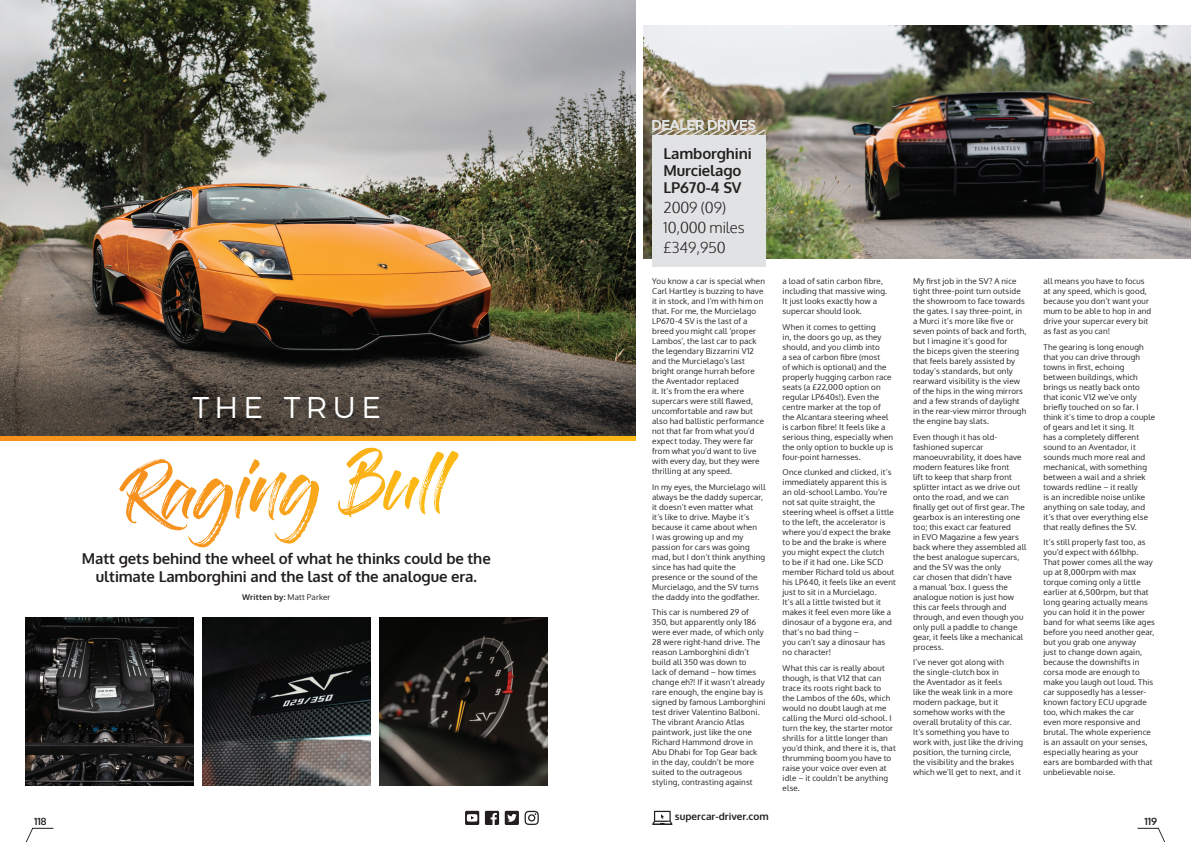
<style>
.page{position:relative;width:1191px;height:842px;background:#fff}
.page>*{position:absolute;margin:0;border:0;box-sizing:border-box;transform-origin:0 0}
.t1{font:300 30px "Montserrat";letter-spacing:.175em;color:#fff}
.t2{font:700 15px/17px "Oxygen";letter-spacing:-.01em;color:#231f20}
.t3{font:300 15px/19.8px "Oxygen";letter-spacing:-.01em;color:#231f20}
.t4{font:700 10px "Oxygen";color:#231f20}
.t5{font:8px/10px "Oxygen";letter-spacing:.02em;color:#231f20}
.t6{font:700 8px "Oxygen";letter-spacing:.015em;color:#231f20}
.s1{font-weight:400}
</style>
<div class="page">
<img style="left:643px;top:26px;width:548px;height:233px">
<svg style="left:0;top:435px;width:635px;height:6px;background:#db931f"></svg>
<div style="left:652px;top:136px;width:113px;height:131px;background:#e1e2e4"></div>
<svg style="left:652px;top:120px;width:114px;height:16px;background:#b4ad9c"></svg>
<img style="left:0;top:0;width:635px;height:435px">
<img style="left:26px;top:617px;width:168px;height:168px">
<img style="left:202px;top:617px;width:168px;height:168px">
<img style="left:379px;top:617px;width:168px;height:168px">
<svg style="left:1137px;top:827px;width:29px;height:15px"></svg>
<svg style="left:25px;top:827px;width:29px;height:15px"></svg>
<svg style="left:465px;top:811px;width:14px;height:14px"></svg>
<svg style="left:485px;top:811px;width:14px;height:14px"></svg>
<svg style="left:505px;top:811px;width:34px;height:14px"></svg>
<svg style="left:652px;top:811px;width:20px;height:14px"></svg>
<svg style="left:346px;top:448px;width:33px;height:25px"></svg>
<h1 class="t1" style="left:192px;top:384px;width:190px">THE TRUE</h1>
<h2 class="t2" style="left:82px;top:549px;width:410px;line-height:18px;text-align:center">Matt gets behind the wheel of what he thinks could be the ultimate Lamborghini and the last of the analogue era.</h2>
<p class="t6" style="left:242px;top:592px;width:90px">Written by: <span class="s1">Matt Parker</span></p>
<h2 class="t2" style="left:663px;top:146px;width:90px">Lamborghini<br>Murcielago<br>LP670-4 SV</h2>
<h2 class="t3" style="left:663px;top:198px;width:83px">2009 (09)<br>10,000 miles £349,950</h2>
<p class="t5" style="left:652px;top:276px;width:114px">You know a car is special when<br>Carl Hartley is buzzing to have it in stock, and I’m with him on that. For me, the Murcielago<br>LP670-4 SV is the last of a breed you might call ‘proper<br>Lambos’, the last car to pack the legendary Bizzarrini V12 and the Murcielago’s last bright orange hurrah before the Aventador replaced<br>it. It’s from the era where supercars were still flawed, uncomfortable and raw but also had ballistic performance not that far from what you’d expect today. They were far from what you’d want to live with every day, but they were thrilling at any speed.</p>
<p class="t5" style="left:652px;top:482px;width:115px">In my eyes, the Murcielago will always be the daddy supercar, it doesn’t even matter what it’s like to drive. Maybe it’s because it came about when<br>I was growing up and my passion for cars was going mad, but I don’t think anything since has had quite the presence or the sound of the<br>Murcielago, and the SV turns the daddy into the godfather.</p>
<p class="t5" style="left:652px;top:607px;width:115px">This car is numbered 29 of<br>350, but apparently only 186 were ever made, of which only<br>28 were right-hand drive. The reason Lamborghini didn’t build all 350 was down to<br>lack of demand – how times change eh?! If it wasn’t already rare enough, the engine bay is signed by famous Lamborghini test driver Valentino Balboni.<br>The vibrant Arancio Atlas paintwork, just like the one<br>Richard Hammond drove in<br>Abu Dhabi for Top Gear back in the day, couldn’t be more suited to the outrageous styling, contrasting against</p>
<p class="t5" style="left:782px;top:276px;width:106px">a load of satin carbon fibre, including that massive wing.<br>It just looks exactly how a supercar should look.</p>
<p class="t5" style="left:782px;top:322px;width:112px">When it comes to getting<br>in, the doors go up, as they should, and you climb into<br>a sea of carbon fibre (most<br>of which is optional) and the properly hugging carbon race seats (a £22,000 option on regular LP640s!). Even the centre marker at the top of the Alcantara steering wheel is carbon fibre! It feels like a serious thing, especially when the only option to buckle up is four-point harnesses.</p>
<p class="t5" style="left:782px;top:467px;width:115px">Once clunked and clicked, it’s immediately apparent this is an old-school Lambo. You’re not sat quite straight, the steering wheel is offset a little to the left, the accelerator is where you’d expect the brake to be and the brake is where you might expect the clutch<br>to be if it had one. Like SCD member Richard told us about his LP640, it feels like an event just to sit in a Murcielago.<br>It’s all a little twisted but it makes it feel even more like a dinosaur of a bygone era, and that’s no bad thing –<br>you can’t say a dinosaur has no character!</p>
<p class="t5" style="left:782px;top:663px;width:115px">What this car is really about though, is that V12 that can trace its roots right back to<br>the Lambos of the 60s, which would no doubt laugh at me calling the Murci old-school. I turn the key, the starter motor shrills for a little longer than you’d think, and there it is, that thrumming boom you have to raise your voice over even at idle – it couldn’t be anything else.</p>
<p class="t5" style="left:913px;top:276px;width:115px">My first job in the SV? A nice tight three-point turn outside the showroom to face towards the gates. I say three-point, in a Murci it’s more like five or seven points of back and forth, but I imagine it’s good for<br>the biceps given the steering that feels barely assisted by today’s standards, but only rearward visibility is the view of the hips in the wing mirrors and a few strands of daylight in the rear-view mirror through the engine bay slats.</p>
<p class="t5" style="left:913px;top:432px;width:115px">Even though it has old&shy;fashioned supercar manoeuvrability, it does have modern features like front<br>lift to keep that sharp front splitter intact as we drive out onto the road, and we can finally get out of first gear. The gearbox is an interesting one too; this exact car featured<br>in EVO Magazine a few years back where they assembled all the best analogue supercars, and the SV was the only<br>car chosen that didn’t have<br>a manual ‘box. I guess the analogue notion is just how this car feels through and through, and even though you only pull a paddle to change gear, it feels like a mechanical process.</p>
<p class="t5" style="left:913px;top:657px;width:112px">I’ve never got along with<br>the single-clutch box in<br>the Aventador as it feels<br>like the weak link in a more modern package, but it somehow works with the overall brutality of this car.<br>It’s something you have to work with, just like the driving position, the turning circle, the visibility and the brakes which we’ll get to next, and it</p>
<p class="t5" style="left:1043px;top:276px;width:109px">all means you have to focus at any speed, which is good, because you don’t want your mum to be able to hop in and drive your supercar every bit as fast as you can!</p>
<p class="t5" style="left:1043px;top:342px;width:113px">The gearing is long enough that you can drive through towns in first, echoing between buildings, which brings us neatly back onto that iconic V12 we’ve only briefly touched on so far. I think it’s time to drop a couple of gears and let it sing. It<br>has a completely different sound to an Aventador, it sounds much more real and mechanical, with something between a wail and a shriek towards redline – it really<br>is an incredible noise unlike anything on sale today, and it’s that over everything else that really defines the SV.</p>
<p class="t5" style="left:1043px;top:537px;width:113px">It’s still properly fast too, as you’d expect with 661bhp.<br>That power comes all the way up at 8,000rpm with max torque coming only a little earlier at 6,500rpm, but that long gearing actually means you can hold it in the power band for what seems like ages before you need another gear, but you grab one anyway<br>just to change down again, because the downshifts in corsa mode are enough to make you laugh out loud. This car supposedly has a lesser&shy;known factory ECU upgrade too, which makes the car<br>even more responsive and brutal. The whole experience is an assault on your senses, especially hearing as your ears are bombarded with that unbelievable noise.</p>
<p class="t4" style="left:34px;top:815px;width:14px">118</p>
<p class="t4" style="left:675px;top:810px;width:95px">supercar-driver.com</p>
<p class="t4" style="left:1144px;top:815px;width:14px">119</p>
</div>
